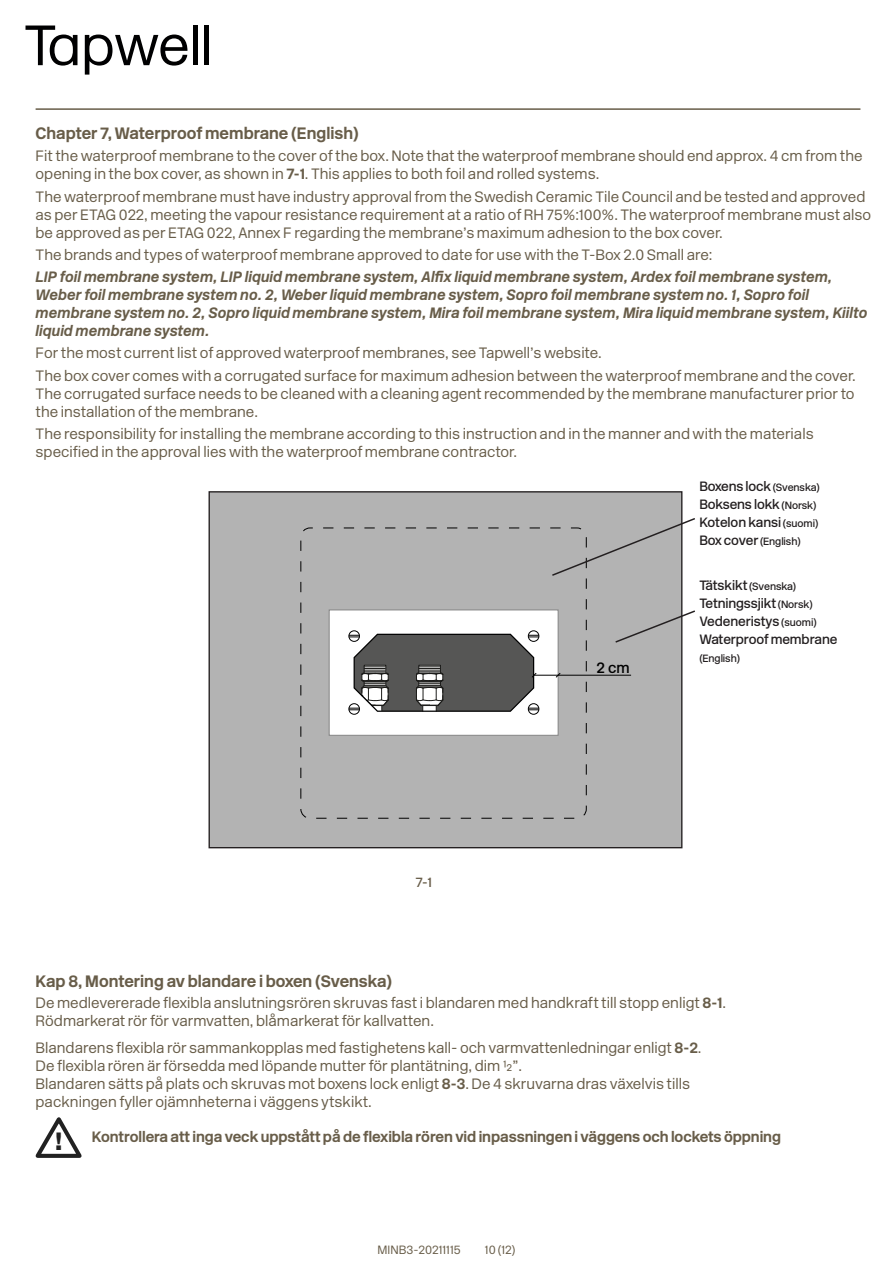
<style>
.page{position:relative;width:893px;height:1263px;background:#fff}
.page>*{position:absolute;margin:0;border:0;box-sizing:border-box;transform-origin:0 0}
.t1{font:800 24.45px "Helvetica Neue LT Std";color:#212121}
.BRÖD{font:700 16.5px "New Rail Alphabet";color:#685d49}
.t2{font:500 15.15px "New Rail Alphabet";color:#000}
.BRÖD-2{font:300 15px/18px "New Rail Alphabet";color:#685d49}
.BRÖD-3{font:italic 700 15px/18px "New Rail Alphabet";letter-spacing:.005em;color:#685d49}
.BRÖD-4{font:700 15px "New Rail Alphabet";letter-spacing:-.005em;color:#685d49}
.BRÖD-5{font:500 13.5px "New Rail Alphabet";letter-spacing:-.01em;color:#231f20}
.BRÖD-6{font:500 13.5px "New Rail Alphabet";color:#685d49}
.BRÖD-7{font:300 12px "New Rail Alphabet";color:#685d49}
.BRÖD-8{font:500 10.5px "New Rail Alphabet";letter-spacing:-.01em;color:#231f20}
.s1{font-weight:700}
.s2{font-size:10.5px}
.s3{font-size:13.5px}
</style>
<div class="page">
<svg style="left:211px;top:493px;width:469px;height:353px;background:#b9b9b9"></svg>
<div style="left:349px;top:703px;width:11px;height:11px;border:1px solid #000;border-radius:50%"></div>
<div style="left:528px;top:703px;width:11px;height:11px;border:1px solid #000;border-radius:50%"></div>
<div style="left:349px;top:630px;width:11px;height:12px;border:1px solid #000;border-radius:50%"></div>
<div style="left:528px;top:630px;width:11px;height:12px;border:1px solid #000;border-radius:50%"></div>
<div style="left:300px;top:527px;width:287px;height:292px;border:1px dashed #000;border-radius:9px"></div>
<div style="left:329px;top:609px;width:230px;height:127px;border:1px solid #848484"></div>
<hr style="left:534px;top:675px;width:97px;height:1px;background:#000">
<svg style="left:349px;top:633px;width:190px;height:80px"></svg>
<svg style="left:555px;top:672px;width:6px;height:6px"></svg>
<svg style="left:85px;top:35px;width:102px;height:40px"></svg>
<hr style="left:193px;top:26px;width:4px;height:39px;background:#000001">
<div style="left:204px;top:26px;width:5px;height:39px;background:#000001"></div>
<svg style="left:26px;top:26px;width:51px;height:40px"></svg>
<hr style="left:36px;top:108px;width:824px;height:2px;background:#685d49">
<svg style="left:614px;top:609px;width:81px;height:35px;background:#b5b5b5"></svg>
<svg style="left:550px;top:517px;width:145px;height:60px;background:#b3b3b3"></svg>
<svg style="left:35px;top:1117px;width:47px;height:41px"></svg>
<p class="BRÖD" style="left:36px;top:122px;width:325px">Chapter 7, Waterproof membrane (English)</p>
<p class="BRÖD-2" style="left:36px;top:147px;width:828px">Fit the waterproof membrane to the cover of the box. Note that the waterproof membrane should end approx. 4 cm from the opening in the box cover, as shown in <span class="s1">7-1</span>. This applies to both foil and rolled systems.</p>
<p class="BRÖD-2" style="left:36px;top:187px;width:837px">The waterproof membrane must have industry approval from the Swedish Ceramic Tile Council and be tested and approved as per ETAG 022, meeting the vapour resistance requirement at a ratio of RH 75%:100%. The waterproof membrane must also be approved as per ETAG 022, Annex F regarding the membrane’s maximum adhesion to the box cover.</p>
<p class="BRÖD-2" style="left:36px;top:245px;width:678px">The brands and types of waterproof membrane approved to date for use with the T-Box 2.0 Small are:</p>
<p class="BRÖD-3" style="left:36px;top:268px;width:833px">LIP foil membrane system, LIP liquid membrane system, Alfix liquid membrane system, Ardex foil membrane system, Weber foil membrane system no. 2, Weber liquid membrane system, Sopro foil membrane system no. 1, Sopro foil membrane system no. 2, Sopro liquid membrane system, Mira foil membrane system, Mira liquid membrane system, Kiilto liquid membrane system.</p>
<p class="BRÖD-2" style="left:36px;top:344px;width:568px">For the most current list of approved waterproof membranes, see Tapwell’s website.</p>
<p class="BRÖD-2" style="left:36px;top:366px;width:822px;text-align:justify">The box cover comes with a corrugated surface for maximum adhesion between the waterproof membrane and the cover.<br>The corrugated surface needs to be cleaned with a cleaning agent recommended by the membrane manufacturer prior to the installation of the membrane.</p>
<p class="BRÖD-2" style="left:36px;top:424px;width:780px">The responsibility for installing the membrane according to this instruction and in the manner and with the materials specified in the approval lies with the waterproof membrane contractor.</p>
<p class="BRÖD-6" style="left:416px;top:873px;width:18px">7-1</p>
<p class="t2" style="left:596px;top:658px;width:35px">2 cm</p>
<p class="BRÖD-5" style="left:699px;top:477px;width:122px">Boxens lock <span class="s2">(Svenska)</span></p>
<p class="BRÖD-5" style="left:699px;top:495px;width:119px">Boksens lokk <span class="s2">(Norsk)</span></p>
<p class="BRÖD-5" style="left:699px;top:513px;width:121px">Kotelon kansi <span class="s2">(suomi)</span></p>
<p class="BRÖD-8" style="left:699px;top:534px;width:103px"><span class="s3">Box cover</span> (English)</p>
<p class="BRÖD-8" style="left:699px;top:579px;width:98px"><span class="s3">Tätskikt</span> (Svenska)</p>
<p class="BRÖD-5" style="left:699px;top:594px;width:115px">Tetningssjikt <span class="s2">(Norsk)</span></p>
<p class="BRÖD-5" style="left:699px;top:612px;width:119px">Vedeneristys <span class="s2">(suomi)</span></p>
<p class="BRÖD-5" style="left:699px;top:630px;width:140px">Waterproof membrane</p>
<p class="BRÖD-8" style="left:699px;top:651px;width:42px">(English)</p>
<p class="BRÖD" style="left:36px;top:970px;width:358px">Kap 8, Montering av blandare i boxen (Svenska)</p>
<p class="BRÖD-2" style="left:36px;top:994px;width:692px">De medlevererade flexibla anslutningsrören skruvas fast i blandaren med handkraft till stopp enligt <span class="s1">8-1</span>.</p>
<p class="BRÖD-2" style="left:36px;top:1012px;width:400px">Rödmarkerat rör för varmvatten, blåmarkerat för kallvatten.</p>
<p class="BRÖD-2" style="left:36px;top:1039px;width:667px">Blandarens flexibla rör sammankopplas med fastighetens kall- och varmvattenledningar enligt <span class="s1">8-2</span>.</p>
<p class="BRÖD-2" style="left:36px;top:1057px;width:488px">De flexibla rören är försedda med löpande mutter för plantätning, dim ½”.</p>
<p class="BRÖD-2" style="left:36px;top:1075px;width:656px">Blandaren sätts på plats och skruvas mot boxens lock enligt <span class="s1">8-3</span>. De 4 skruvarna dras växelvis tills</p>
<p class="BRÖD-2" style="left:36px;top:1093px;width:338px">packningen fyller ojämnheterna i väggens ytskikt.</p>
<h1 class="t1" style="left:55px;top:1127px;width:9px">!</h1>
<p class="BRÖD-4" style="left:92px;top:1127px;width:691px">Kontrollera att inga veck uppstått på de flexibla rören vid inpassningen i väggens och lockets öppning</p>
<p class="BRÖD-7" style="left:378px;top:1242px;width:85px">MINB3-20211115</p>
<p class="BRÖD-7" style="left:485px;top:1242px;width:32px">10 (12)</p>
</div>
